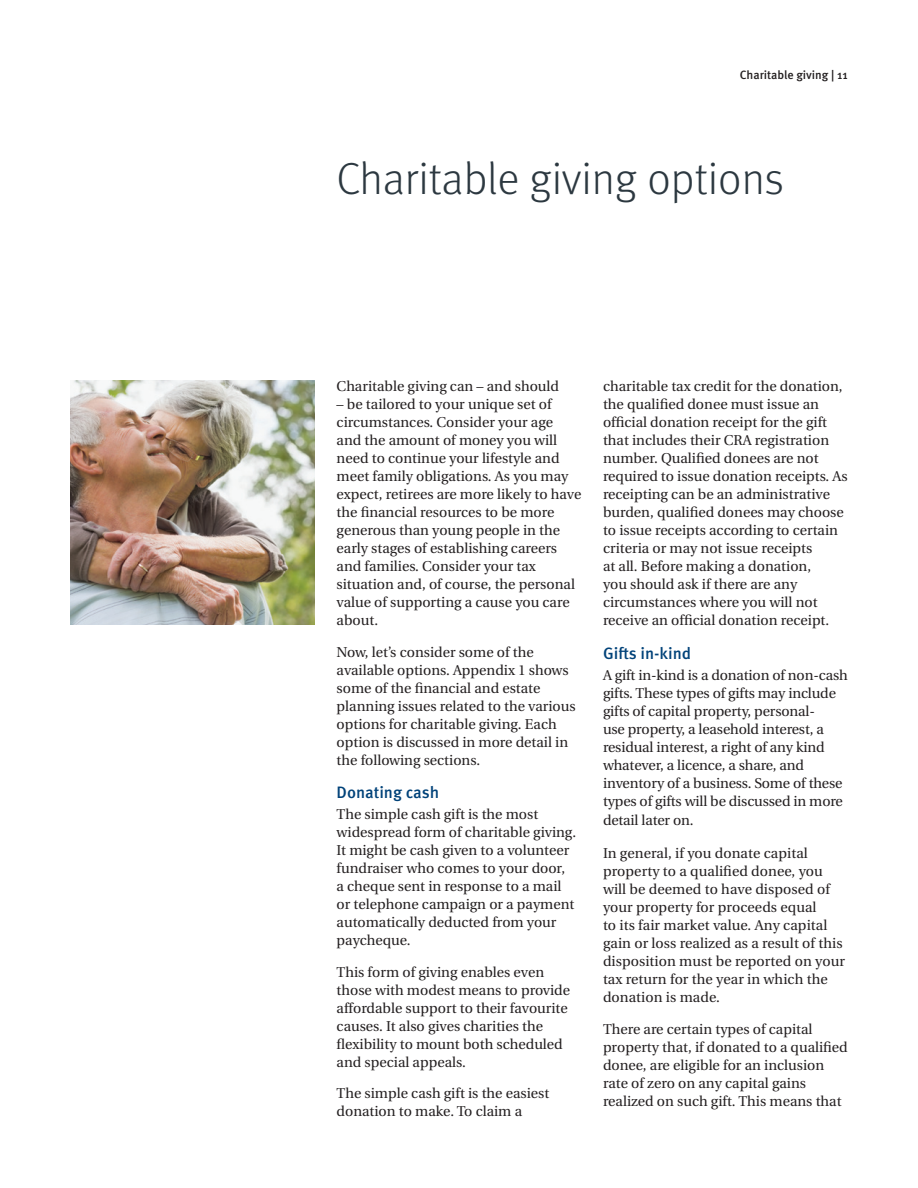
<style>
.page{position:relative;width:918px;height:1188px;background:#fff}
.page>*{position:absolute;margin:0;border:0;box-sizing:border-box;transform-origin:0 0}
.t1{font:300 45px "Meta OT";color:#2c3840}
.t2{font:500 16.5px "Meta OT";color:#004279}
.t3{font:14.25px/18px "Utopia";color:#231f20}
.t4{font:500 12px "Meta OT";letter-spacing:-.005em;color:#231f20}
</style>
<div class="page">
<img style="left:70px;top:380px;width:245px;height:245px">
<p class="t4" style="left:740px;top:68px;width:109px">Charitable giving | 11</p>
<h1 class="t1" style="left:337px;top:152px;width:449px">Charitable giving options</h1>
<p class="t3" style="left:337px;top:377px;width:224px">Charitable giving can – and should</p>
<p class="t3" style="left:337px;top:395px;width:246px">– be tailored to your unique set of circumstances. Consider your age and the amount of money you will need to continue your lifestyle and meet family obligations. As you may expect, retirees are more likely to have the financial resources to be more generous than young people in the early stages of establishing careers and families. Consider your tax situation and, of course, the personal value of supporting a cause you care about.</p>
<p class="t3" style="left:337px;top:644px;width:241px">Now, let’s consider some of the available options. Appendix 1 shows some of the financial and estate planning issues related to the various options for charitable giving. Each option is discussed in more detail in the following sections.</p>
<p class="t2" style="left:337px;top:782px;width:104px">Donating cash</p>
<p class="t3" style="left:337px;top:806px;width:241px">The simple cash gift is the most widespread form of charitable giving.<br>It might be cash given to a volunteer fundraiser who comes to your door,<br>a cheque sent in response to a mail or telephone campaign or a payment automatically deducted from your paycheque.</p>
<p class="t3" style="left:337px;top:963px;width:235px">This form of giving enables even those with modest means to provide affordable support to their favourite causes. It also gives charities the flexibility to mount both scheduled and special appeals.</p>
<p class="t3" style="left:337px;top:1085px;width:214px">The simple cash gift is the easiest donation to make. To claim a</p>
<p class="t3" style="left:603px;top:377px;width:246px">charitable tax credit for the donation, the qualified donee must issue an official donation receipt for the gift that includes their CRA registration number. Qualified donees are not required to issue donation receipts. As receipting can be an administrative burden, qualified donees may choose to issue receipts according to certain criteria or may not issue receipts<br>at all. Before making a donation,<br>you should ask if there are any circumstances where you will not receive an official donation receipt.</p>
<p class="t2" style="left:603px;top:643px;width:90px">Gifts in-kind</p>
<p class="t3" style="left:603px;top:666px;width:246px">A gift in-kind is a donation of non-cash gifts. These types of gifts may include gifts of capital property, personal-<br>use property, a leasehold interest, a residual interest, a right of any kind whatever, a licence, a share, and inventory of a business. Some of these types of gifts will be discussed in more</p>
<p class="t3" style="left:603px;top:812px;width:92px">detail later on.</p>
<p class="t3" style="left:603px;top:844px;width:243px">In general, if you donate capital property to a qualified donee, you will be deemed to have disposed of your property for proceeds equal<br>to its fair market value. Any capital gain or loss realized as a result of this disposition must be reported on your tax return for the year in which the donation is made.</p>
<p class="t3" style="left:603px;top:1020px;width:246px">There are certain types of capital property that, if donated to a qualified donee, are eligible for an inclusion rate of zero on any capital gains realized on such gift. This means that</p>
</div>
